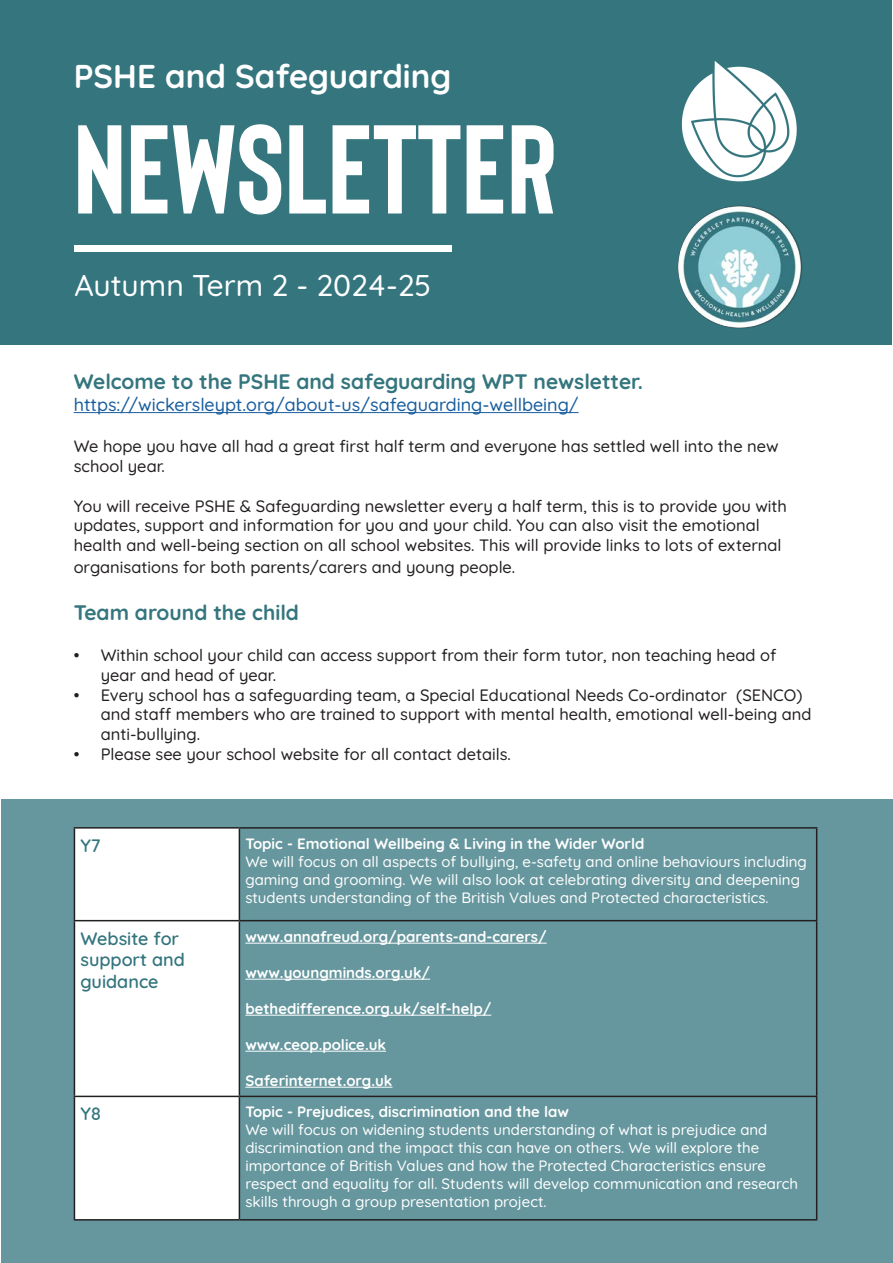
<style>
.page{position:relative;width:893px;height:1263px;background:#fff}
.page>*{position:absolute;margin:0;border:0;box-sizing:border-box;transform-origin:0 0}
.t1{font:700 126px "Bison";color:#fff}
.t2{font:700 33px "Quicksand";color:#fff}
.t3{font:500 30px "Quicksand";color:#fff}
.t4{font:700 21px "Quicksand";color:#34757e}
.t5{font:500 18px "Quicksand";color:#175d9e}
.t6{font:600 18px/21.6px "Quicksand";color:#34757e}
.t7{font:500 16.5px/19.8px "Quicksand";color:#231f20}
.t8{font:500 15px/18px "Quicksand";color:#fff}
.t9{font:700 15px "Quicksand";color:#fff}
</style>
<div class="page">
<div style="left:1px;top:799px;width:891px;height:464px;background:#66979e"></div>
<div style="left:1px;top:0;width:891px;height:345px;background:#34757e"></div>
<img style="left:681px;top:61px;width:116px;height:121px">
<div style="left:74px;top:245px;width:378px;height:6px;background:#fff"></div>
<hr style="left:74px;top:412px;width:505px;height:1px;background:#175d9e">
<img style="left:678px;top:205px;width:124px;height:124px">
<div style="left:75px;top:829px;width:164px;height:390px;background:#fff"></div>
<hr style="left:74px;top:827px;width:165px;height:2px;background:#231f20">
<hr style="left:74px;top:829px;width:1px;height:91px;background:#231f20">
<hr style="left:239px;top:827px;width:578px;height:2px;background:#231f20">
<hr style="left:239px;top:829px;width:1px;height:91px;background:#231f20">
<hr style="left:816px;top:829px;width:1px;height:91px;background:#231f20">
<hr style="left:74px;top:920px;width:165px;height:1px;background:#231f20">
<hr style="left:74px;top:921px;width:1px;height:175px;background:#231f20">
<hr style="left:239px;top:920px;width:578px;height:1px;background:#231f20">
<hr style="left:239px;top:921px;width:1px;height:175px;background:#231f20">
<hr style="left:816px;top:921px;width:1px;height:175px;background:#231f20">
<hr style="left:74px;top:1096px;width:165px;height:1px;background:#231f20">
<hr style="left:74px;top:1097px;width:1px;height:122px;background:#231f20">
<hr style="left:239px;top:1096px;width:578px;height:1px;background:#231f20">
<hr style="left:239px;top:1097px;width:1px;height:122px;background:#231f20">
<hr style="left:816px;top:1097px;width:1px;height:122px;background:#231f20">
<hr style="left:74px;top:1219px;width:165px;height:1px;background:#231f20">
<hr style="left:239px;top:1219px;width:578px;height:1px;background:#231f20">
<hr style="left:245px;top:943px;width:302px;height:1px;background:#fff">
<hr style="left:245px;top:979px;width:185px;height:1px;background:#fff">
<hr style="left:245px;top:1015px;width:246px;height:1px;background:#fff">
<hr style="left:245px;top:1051px;width:141px;height:1px;background:#fff">
<hr style="left:245px;top:1087px;width:147px;height:1px;background:#fff">
<p class="t2" style="left:74px;top:51px;width:379px">PSHE and Safeguarding</p>
<p class="t1" style="left:74px;top:101px;width:484px">NEWSLETTER</p>
<p class="t3" style="left:74px;top:262px;width:358px">Autumn Term 2 - 2024-25</p>
<p class="t4" style="left:74px;top:365px;width:571px">Welcome to the PSHE and safeguarding WPT newsletter.</p>
<p class="t5" style="left:74px;top:390px;width:506px">https://wickersleypt.org/about-us/safeguarding-wellbeing/</p>
<p class="t7" style="left:74px;top:435px;width:706px">We hope you have all had a great first half term and everyone has settled well into the new school year.</p>
<p class="t7" style="left:74px;top:494px;width:715px">You will receive PSHE &amp; Safeguarding newsletter every a half term, this is to provide you with updates, support and information for you and your child. You can also visit the emotional health and well-being section on all school websites. This will provide links to lots of external</p>
<p class="t7" style="left:74px;top:555px;width:443px">organisations for both parents/carers and young people.</p>
<p class="t4" style="left:74px;top:596px;width:227px">Team around the child</p>
<p class="t7" style="left:101px;top:643px;width:677px;text-indent:-27px">• Within school your child can access support from their form tutor, non teaching head of year and head of year.</p>
<p class="t7" style="left:101px;top:683px;width:712px;text-indent:-27px">• Every school has a safeguarding team, a Special Educational Needs Co-ordinator (SENCO) and staff members who are trained to support with mental health, emotional well-being and anti-bullying.</p>
<p class="t7" style="left:74px;top:742px;width:439px">• Please see your school website for all contact details.</p>
<p class="t6" style="left:80px;top:833px;width:22px">Y7</p>
<p class="t9" style="left:245px;top:832px;width:400px">Topic - Emotional Wellbeing &amp; Living in the Wider World</p>
<p class="t8" style="left:245px;top:851px;width:563px">We will focus on all aspects of bullying, e-safety and online behaviours including gaming and grooming. We will also look at celebrating diversity and deepening students understanding of the British Values and Protected characteristics.</p>
<p class="t6" style="left:80px;top:925px;width:106px">Website for support and guidance</p>
<p class="t9" style="left:245px;top:925px;width:303px">www.annafreud.org/parents-and-carers/</p>
<p class="t9" style="left:245px;top:961px;width:186px">www.youngminds.org.uk/</p>
<p class="t9" style="left:245px;top:997px;width:247px">bethedifference.org.uk/self-help/</p>
<p class="t9" style="left:245px;top:1033px;width:142px">www.ceop.police.uk</p>
<p class="t9" style="left:245px;top:1069px;width:149px">Saferinternet.org.uk</p>
<p class="t6" style="left:80px;top:1101px;width:22px">Y8</p>
<p class="t9" style="left:245px;top:1100px;width:325px">Topic - Prejudices, discrimination and the law</p>
<p class="t8" style="left:245px;top:1119px;width:554px">We will focus on widening students understanding of what is prejudice and discrimination and the impact this can have on others. We will explore the importance of British Values and how the Protected Characteristics ensure respect and equality for all. Students will develop communication and research skills through a group presentation project.</p>
</div>
